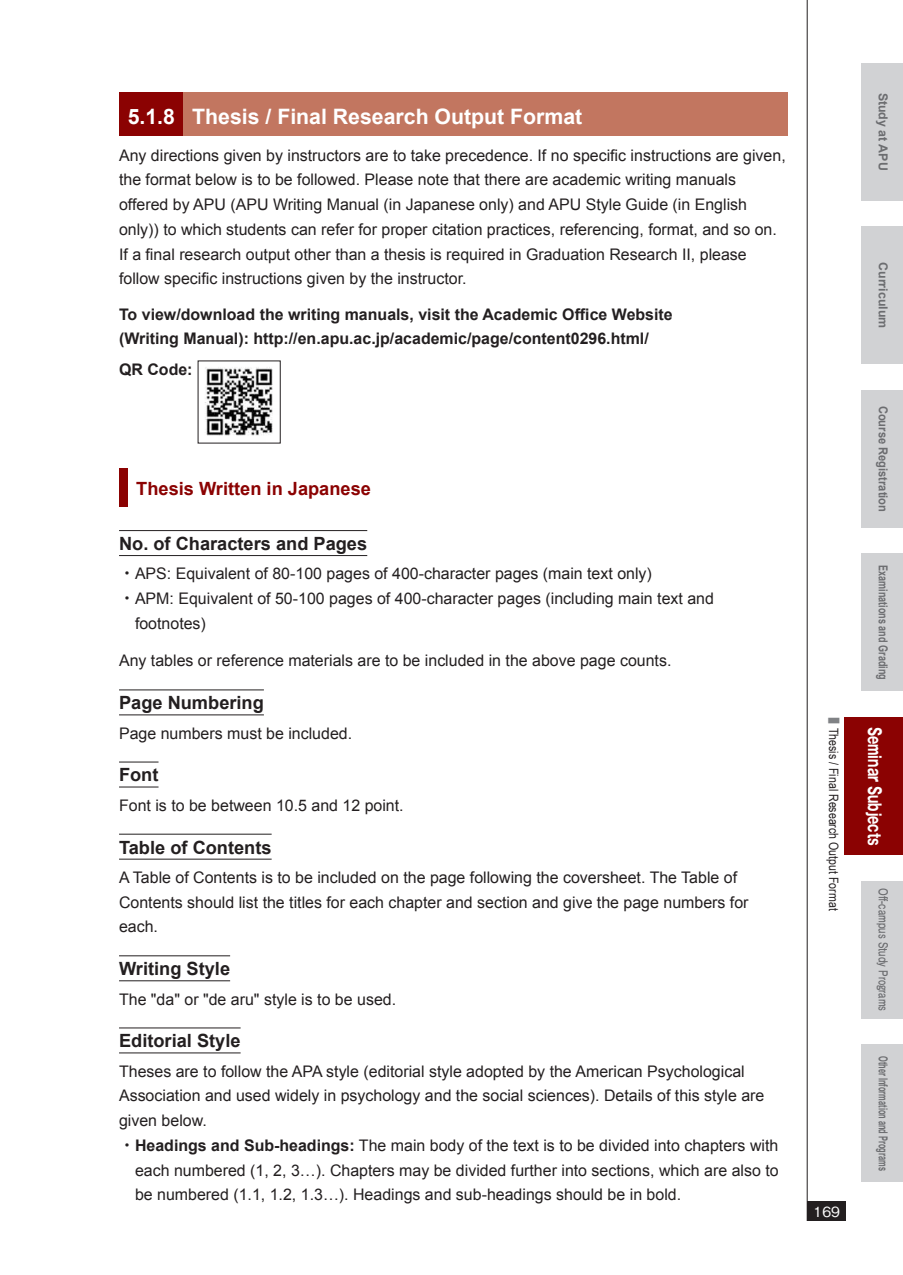
<style>
.page{position:relative;width:903px;height:1275px;background:#fff}
.page>*{position:absolute;margin:0;border:0;box-sizing:border-box;transform-origin:0 0}
.t1{font:700 21.35px "Arial";color:#fff}
.t2{font:700 18.2px "Arial";color:#231f20}
.t3{font:700 18.2px "Arial";color:#8b0202}
.t4{font:700 17.15px "Gothic MB101 Pro";color:#fff;scale:.7 1}
.t5{font:15.92px/24.7px "Arial";color:#231f20}
.t6{font:700 15.92px/24.7px "Arial";color:#231f20}
.t7{font:500 14px "Gothic BBB Pro";color:#fff}
.t8{font:12.95px "Arial Narrow";color:#231f20}
.t9{font:700 12.42px "Arial";color:#6c6d70;scale:.6 1}
.t10{font:700 12.42px "Futo Go B101 Pro";color:#6c6d70;scale:.77 1}
.t11{font:700 12.42px "Arial";color:#6c6d70;scale:.73 1}
.t12{font:700 12.42px "Arial";color:#6c6d70}
.t13{font:700 12.42px "Arial";color:#6c6d70;scale:.9 1}
.t14{font:500 6.48px "Gothic BBB Pro";color:#808285;scale:2 1}
.s1{font-family:"Koz Min Pr 6 N"}
.s2{font-weight:700}
</style>
<div class="page">
<hr style="left:807px;top:0;width:1px;height:1221px;background:#231f20">
<div style="left:807px;top:1202px;width:39px;height:19px;background:#231f20"></div>
<div style="left:862px;top:226px;width:41px;height:138px;background:#d1d2d4"></div>
<div style="left:862px;top:390px;width:41px;height:138px;background:#d1d2d4"></div>
<div style="left:862px;top:553px;width:41px;height:138px;background:#d1d2d4"></div>
<div style="left:862px;top:881px;width:41px;height:138px;background:#d1d2d4"></div>
<div style="left:862px;top:1044px;width:41px;height:138px;background:#d1d2d4"></div>
<div style="left:862px;top:63px;width:41px;height:137px;background:#d1d2d4"></div>
<div style="left:845px;top:717px;width:58px;height:138px;background:#8b0202"></div>
<hr style="left:119px;top:555px;width:248px;height:1px;background:#231f20">
<hr style="left:119px;top:714px;width:145px;height:1px;background:#231f20">
<hr style="left:119px;top:787px;width:40px;height:1px;background:#231f20">
<hr style="left:119px;top:859px;width:153px;height:1px;background:#231f20">
<hr style="left:119px;top:980px;width:111px;height:1px;background:#231f20">
<hr style="left:119px;top:1052px;width:122px;height:1px;background:#231f20">
<div style="left:119px;top:468px;width:9px;height:39px;background:#8b0202"></div>
<hr style="left:119px;top:530px;width:248px;height:1px;background:#231f20">
<hr style="left:119px;top:689px;width:145px;height:1px;background:#231f20">
<hr style="left:119px;top:762px;width:40px;height:1px;background:#231f20">
<hr style="left:119px;top:834px;width:153px;height:1px;background:#231f20">
<hr style="left:119px;top:955px;width:111px;height:1px;background:#231f20">
<hr style="left:119px;top:1027px;width:122px;height:1px;background:#231f20">
<div style="left:119px;top:93px;width:65px;height:43px;background:#8b0202"></div>
<div style="left:184px;top:93px;width:604px;height:43px;background:#c27660"></div>
<img style="left:205px;top:367px;width:68px;height:69px">
<h1 class="t1" style="left:128px;top:102px;width:456px">5.1.8 Thesis / Final Research Output Format</h1>
<p class="t5" style="left:119px;top:143px;width:668px">Any directions given by instructors are to take precedence. If no specific instructions are given, the format below is to be followed. Please note that there are academic writing manuals offered by APU (APU Writing Manual (in Japanese only) and APU Style Guide (in English only)) to which students can refer for proper citation practices, referencing, format, and so on.<br>If a final research output other than a thesis is required in Graduation Research II, please follow specific instructions given by the instructor.</p>
<p class="t6" style="left:119px;top:302px;width:555px">To view/download the writing manuals, visit the Academic Office Website (Writing Manual): http://en.apu.ac.jp/academic/page/content0296.html/</p>
<p class="t6" style="left:119px;top:358px;width:75px">QR Code:</p>
<p class="t3" style="left:136px;top:477px;width:236px">Thesis Written in Japanese</p>
<p class="t2" style="left:119px;top:531px;width:250px">No. of Characters and Pages</p>
<p class="t5" style="left:119px;top:561px;width:534px"><span class="s1">・</span>APS: Equivalent of 80-100 pages of 400-character pages (main text only)</p>
<p class="t5" style="left:119px;top:586px;width:596px"><span class="s1">・</span>APM: Equivalent of 50-100 pages of 400-character pages (including main text and</p>
<p class="t5" style="left:135px;top:611px;width:72px">footnotes)</p>
<p class="t5" style="left:119px;top:649px;width:554px">Any tables or reference materials are to be included in the above page counts.</p>
<p class="t2" style="left:119px;top:691px;width:146px">Page Numbering</p>
<p class="t5" style="left:119px;top:721px;width:235px">Page numbers must be included.</p>
<p class="t2" style="left:119px;top:763px;width:41px">Font</p>
<p class="t5" style="left:119px;top:793px;width:286px">Font is to be between 10.5 and 12 point.</p>
<p class="t2" style="left:119px;top:835px;width:154px">Table of Contents</p>
<p class="t5" style="left:119px;top:865px;width:631px">A Table of Contents is to be included on the page following the coversheet. The Table of<br>Contents should list the titles for each chapter and section and give the page numbers for each.</p>
<p class="t2" style="left:119px;top:957px;width:113px">Writing Style</p>
<p class="t5" style="left:119px;top:987px;width:279px">The "da" or "de aru" style is to be used.</p>
<p class="t2" style="left:119px;top:1029px;width:123px">Editorial Style</p>
<p class="t5" style="left:119px;top:1059px;width:627px">Theses are to follow the APA style (editorial style adopted by the American Psychological</p>
<p class="t5" style="left:119px;top:1084px;width:647px">Association and used widely in psychology and the social sciences). Details of this style are</p>
<p class="t5" style="left:119px;top:1108px;width:89px">given below.</p>
<p class="t5" style="left:119px;top:1133px;width:661px"><span class="s1">・</span><span class="s2">Headings and Sub-headings:</span> The main body of the text is to be divided into chapters with</p>
<p class="t5" style="left:135px;top:1158px;width:645px">each numbered (1, 2, 3…). Chapters may be divided further into sections, which are also to</p>
<p class="t5" style="left:135px;top:1183px;width:548px">be numbered (1.1, 1.2, 1.3…). Headings and sub-headings should be in bold.</p>
<p class="t12" style="left:891px;top:93px;width:79px;rotate:90deg">Study at APU</p>
<p class="t12" style="left:891px;top:262px;width:68px;rotate:90deg">Curriculum</p>
<p class="t14" style="left:827px;top:715px;width:8px">■</p>
<p class="t8" style="left:843px;top:728px;width:184px;rotate:90deg">Thesis / Final Research Output Format</p>
<p class="t7" style="left:814px;top:1200px;width:28px">169</p>
<p class="t13" style="left:891px;top:406px;width:120px;rotate:90deg">Course Registration</p>
<p class="t11" style="left:891px;top:565px;width:158px;rotate:90deg">Examinations and Grading</p>
<p class="t4" style="left:889px;top:727px;width:171px;rotate:90deg">Seminar Subjects</p>
<p class="t10" style="left:893px;top:888px;width:161px;rotate:90deg">Off-campus Study Programs</p>
<p class="t9" style="left:891px;top:1056px;width:193px;rotate:90deg">Other Information and Programs</p>
</div>
